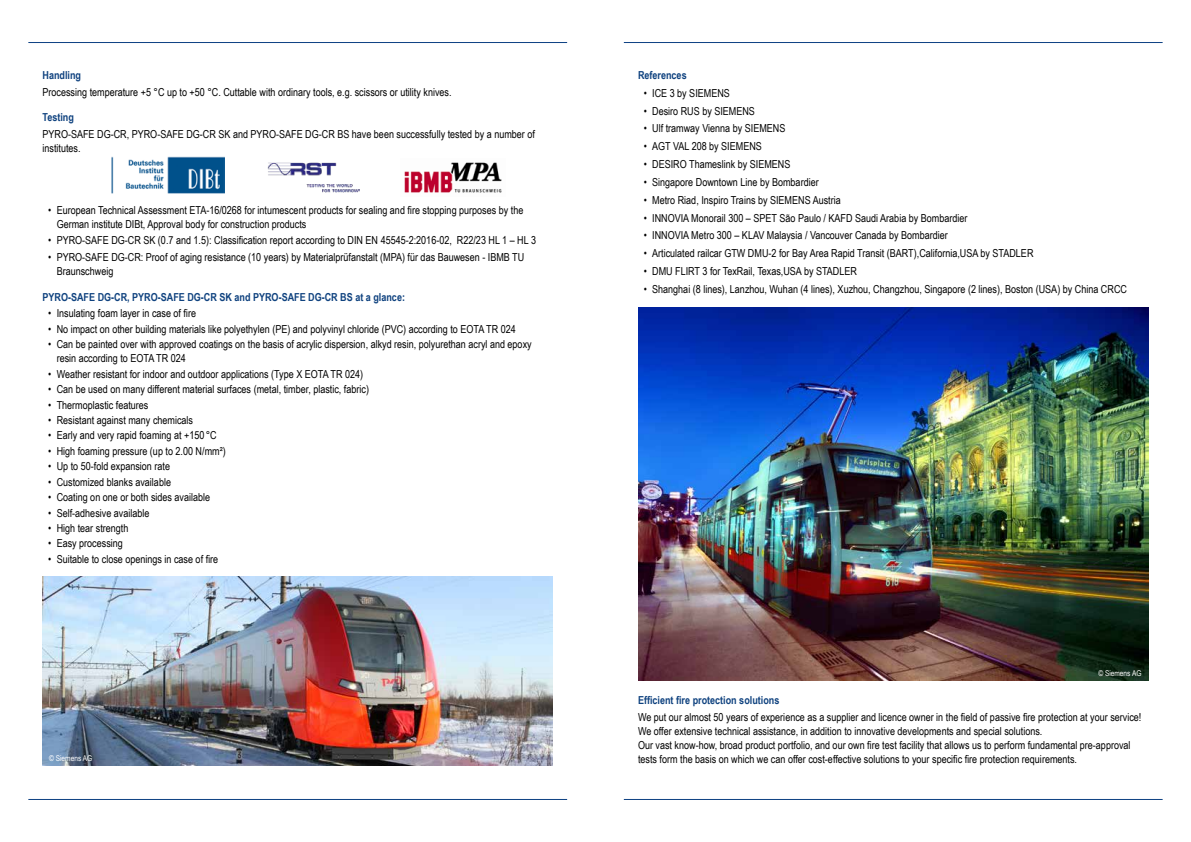
<style>
.page{position:relative;width:1191px;height:842px;background:#fff}
.page>*{position:absolute;margin:0;border:0;box-sizing:border-box;transform-origin:0 0}
.t1{font:11px/14px "Arial Narrow";color:#000}
.t2{font:700 11px "Arial Narrow";color:#0f427f}
.t3{font:8px "Arial Narrow";color:#fff}
</style>
<div class="page">
<hr style="left:624px;top:42px;width:538px;height:1px;background:#0d4183">
<hr style="left:624px;top:799px;width:538px;height:1px;background:#0d4183">
<hr style="left:28px;top:42px;width:539px;height:1px;background:#0d4183">
<hr style="left:28px;top:799px;width:539px;height:1px;background:#0d4183">
<img style="left:111px;top:157px;width:113px;height:36px">
<img style="left:267px;top:162px;width:92px;height:31px">
<img style="left:404px;top:162px;width:98px;height:31px">
<img style="left:638px;top:308px;width:510px;height:372px">
<img style="left:43px;top:576px;width:510px;height:189px">
<p class="t2" style="left:43px;top:67px;width:40px">Handling</p>
<p class="t1" style="left:43px;top:84px;width:410px">Processing temperature +5 °C up to +50 °C. Cuttable with ordinary tools, e.g. scissors or utility knives.</p>
<p class="t2" style="left:43px;top:109px;width:33px">Testing</p>
<p class="t1" style="left:43px;top:127px;width:494px">PYRO-SAFE DG-CR, PYRO-SAFE DG-CR SK and PYRO-SAFE DG-CR BS have been successfully tested by a number of institutes.</p>
<p class="t1" style="left:57px;top:202px;width:468px;text-indent:-9px">• European Technical Assessment ETA-16/0268 for intumescent products for sealing and fire stopping purposes by the<br>German institute DIBt, Approval body for construction products</p>
<p class="t1" style="left:48px;top:233px;width:489px">• PYRO-SAFE DG-CR SK (0.7 and 1.5): Classification report according to DIN EN 45545-2:2016-02, R22/23 HL 1 – HL 3</p>
<p class="t1" style="left:57px;top:250px;width:469px;text-indent:-9px">• PYRO-SAFE DG-CR: Proof of aging resistance (10 years) by Materialprüfanstalt (MPA) für das Bauwesen - IBMB TU<br>Braunschweig</p>
<p class="t2" style="left:43px;top:288px;width:364px">PYRO-SAFE DG-CR, PYRO-SAFE DG-CR SK and PYRO-SAFE DG-CR BS at a glance:</p>
<p class="t1" style="left:48px;top:306px;width:149px">• Insulating foam layer in case of fire</p>
<p class="t1" style="left:48px;top:322px;width:469px">• No impact on other building materials like polyethylen (PE) and polyvinyl chloride (PVC) according to EOTA TR 024</p>
<p class="t1" style="left:57px;top:337px;width:476px;text-indent:-9px">• Can be painted over with approved coatings on the basis of acrylic dispersion, alkyd resin, polyurethan acryl and epoxy resin according to EOTA TR 024</p>
<p class="t1" style="left:48px;top:366px;width:316px">• Weather resistant for indoor and outdoor applications (Type X EOTA TR 024)</p>
<p class="t1" style="left:48px;top:382px;width:322px">• Can be used on many different material surfaces (metal, timber, plastic, fabric)</p>
<p class="t1" style="left:48px;top:397px;width:102px">• Thermoplastic features</p>
<p class="t1" style="left:48px;top:413px;width:146px">• Resistant against many chemicals</p>
<p class="t1" style="left:48px;top:428px;width:170px">• Early and very rapid foaming at +150 °C</p>
<p class="t1" style="left:48px;top:443px;width:179px">• High foaming pressure (up to 2.00 N/mm²)</p>
<p class="t1" style="left:48px;top:459px;width:123px">• Up to 50-fold expansion rate</p>
<p class="t1" style="left:48px;top:474px;width:124px">• Customized blanks available</p>
<p class="t1" style="left:48px;top:490px;width:163px">• Coating on one or both sides available</p>
<p class="t1" style="left:48px;top:505px;width:103px">• Self-adhesive available</p>
<p class="t1" style="left:48px;top:521px;width:82px">• High tear strength</p>
<p class="t1" style="left:48px;top:536px;width:76px">• Easy processing</p>
<p class="t1" style="left:48px;top:551px;width:171px">• Suitable to close openings in case of fire</p>
<p class="t3" style="left:49px;top:753px;width:45px">© Siemens AG</p>
<p class="t2" style="left:638px;top:67px;width:50px">References</p>
<p class="t1" style="left:643px;top:85px;width:88px">• ICE 3 by SIEMENS</p>
<p class="t1" style="left:643px;top:103px;width:113px">• Desiro RUS by SIEMENS</p>
<p class="t1" style="left:643px;top:121px;width:143px">• Ulf tramway Vienna by SIEMENS</p>
<p class="t1" style="left:643px;top:139px;width:120px">• AGT VAL 208 by SIEMENS</p>
<p class="t1" style="left:643px;top:157px;width:148px">• DESIRO Thameslink by SIEMENS</p>
<p class="t1" style="left:643px;top:175px;width:176px">• Singapore Downtown Line by Bombardier</p>
<p class="t1" style="left:643px;top:192px;width:199px">• Metro Riad, Inspiro Trains by SIEMENS Austria</p>
<p class="t1" style="left:643px;top:210px;width:325px">• INNOVIA Monorail 300 – SPET São Paulo / KAFD Saudi Arabia by Bombardier</p>
<p class="t1" style="left:643px;top:228px;width:306px">• INNOVIA Metro 300 – KLAV Malaysia / Vancouver Canada by Bombardier</p>
<p class="t1" style="left:643px;top:246px;width:391px">• Articulated railcar GTW DMU-2 for Bay Area Rapid Transit (BART),California,USA by STADLER</p>
<p class="t1" style="left:643px;top:264px;width:215px">• DMU FLIRT 3 for TexRail, Texas,USA by STADLER</p>
<p class="t1" style="left:643px;top:282px;width:485px">• Shanghai (8 lines), Lanzhou, Wuhan (4 lines), Xuzhou, Changzhou, Singapore (2 lines), Boston (USA) by China CRCC</p>
<p class="t3" style="left:1098px;top:668px;width:45px">© Siemens AG</p>
<p class="t2" style="left:638px;top:692px;width:143px">Efficient fire protection solutions</p>
<p class="t1" style="left:638px;top:710px;width:505px">We put our almost 50 years of experience as a supplier and licence owner in the field of passive fire protection at your service!<br>We offer extensive technical assistance, in addition to innovative developments and special solutions.<br>Our vast know-how, broad product portfolio, and our own fire test facility that allows us to perform fundamental pre-approval tests form the basis on which we can offer cost-effective solutions to your specific fire protection requirements.</p>
</div>
